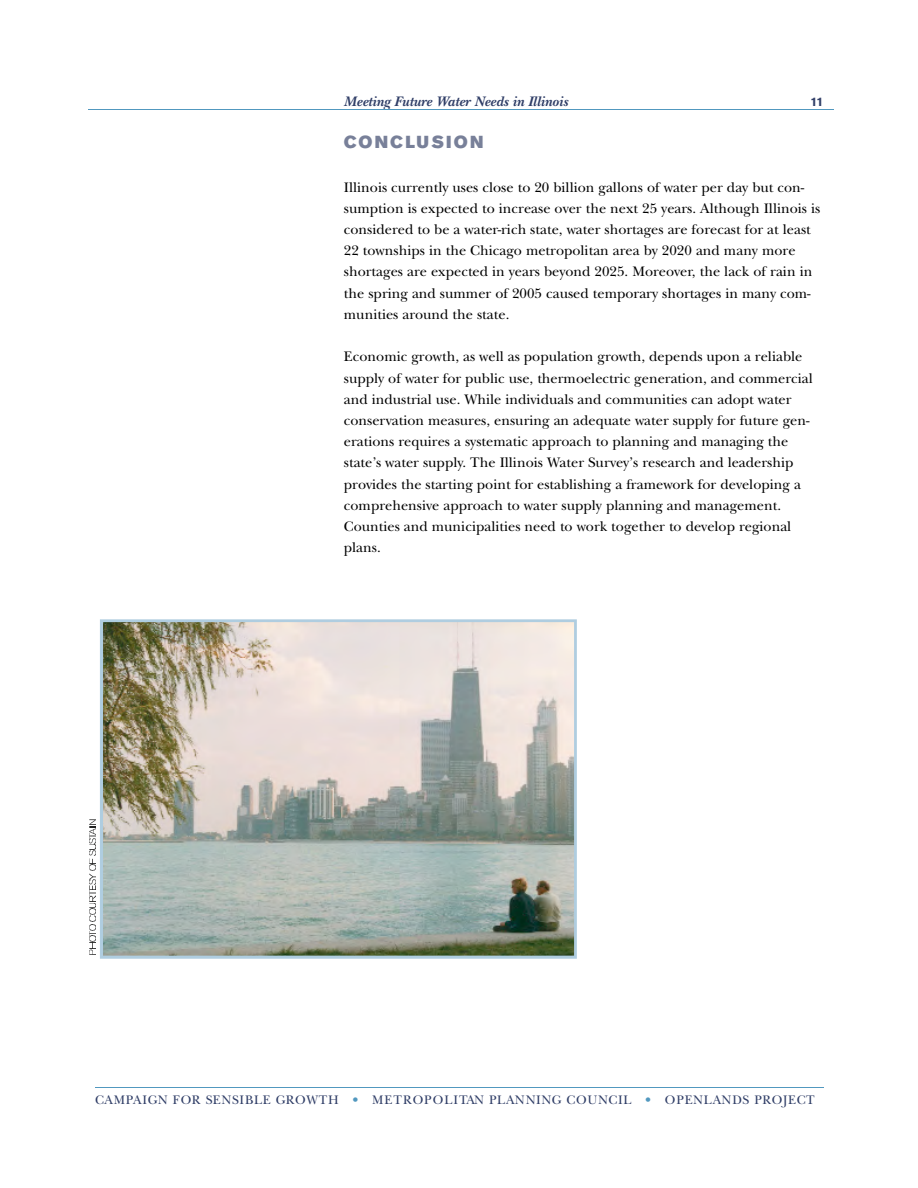
<style>
.page{position:relative;width:918px;height:1188px;background:#fff}
.page>*{position:absolute;margin:0;border:0;box-sizing:border-box;transform-origin:0 0}
.t1{font:17.25px "Akzidenz Grotesk BE Super";letter-spacing:.13em;color:#788099}
.t2{font:14.4px/21.3px "New Baskerville";color:#000}
.t3{font:italic 700 14.4px "New Baskerville";color:#303e67}
.t4{font:12.9px "New Baskerville";letter-spacing:.045em;color:#303e67}
.t5{font:700 12.3px "Akzidenz Grotesk BE";color:#303e67}
.s1{color:#5198bf}
</style>
<div class="page">
<hr style="left:95px;top:1088px;width:728px;height:1px;background:#5198bf">
<hr style="left:89px;top:109px;width:745px;height:1px;background:#5198bf">
<img style="left:100px;top:619px;width:477px;height:340px">
<svg style="left:89px;top:819px;width:7px;height:136px"></svg>
<p class="t3" style="left:344px;top:96px;width:226px">Meeting Future Water Needs in Illinois</p>
<p class="t5" style="left:810px;top:97px;width:15px">1 1</p>
<p class="t1" style="left:344px;top:136px;width:141px">C ONCL USION</p>
<p class="t2" style="left:344px;top:178px;width:478px">Illinois currently uses close to 20 billion gallons of water per day but con&shy;sumption is expected to increase over the next 25 years. Although Illinois is considered to be a water-rich state, water shortages are forecast for at least 22 townships in the Chicago metropolitan area by 2020 and many more shortages are expected in years beyond 2025. Moreover, the lack of rain in the spring and summer of 2005 caused temporary shortages in many com&shy;munities around the state.</p>
<p class="t2" style="left:344px;top:348px;width:471px">Economic growth, as well as population growth, depends upon a reliable supply of water for public use, thermoelectric generation, and commercial and industrial use. While individuals and communities can adopt water conservation measures, ensuring an adequate water supply for future gen&shy;erations requires a systematic approach to planning and managing the state’s water supply. The Illinois Water Survey’s research and leadership provides the starting point for establishing a framework for developing a comprehensive approach to water supply planning and management.<br>Counties and municipalities need to work together to develop regional plans.</p>
<p class="t4" style="left:95px;top:1095px;width:721px">C A M PAIGN FOR SENSIBLE GROWTH <span class="s1">•</span> M E T R O P O L I TAN PLANNING COUNCIL <span class="s1">•</span> OPENLANDS PROJECT</p>
</div>
